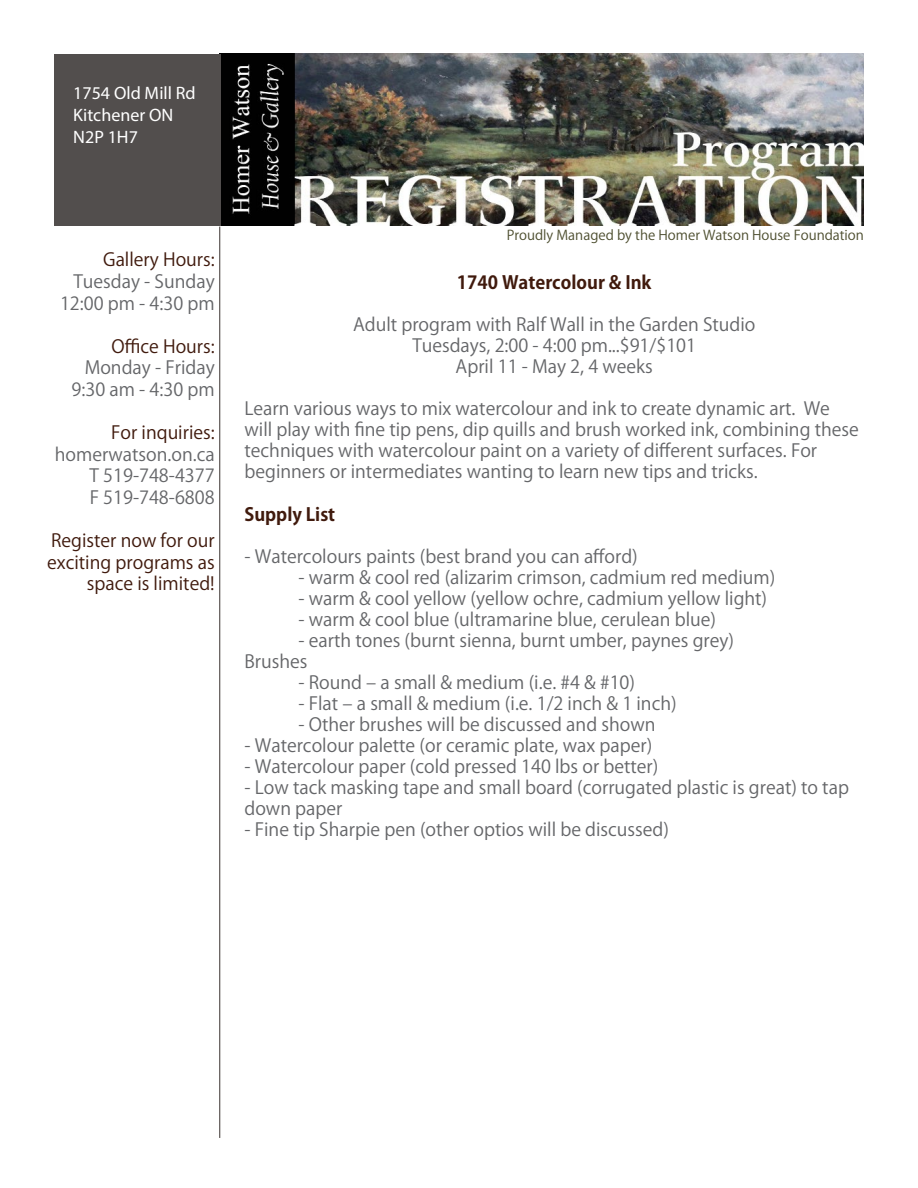
<style>
.page{position:relative;width:918px;height:1188px;background:#fff}
.page>*{position:absolute;margin:0;border:0;box-sizing:border-box;transform-origin:0 0}
.t1{font:18px/21px "Koz Go Pr 6 N";color:#656669}
.t2{font:18px/21.6px "Koz Go Pr 6 N";color:#401a0d;text-align:right}
.t3{font:18px/21.6px "Myriad Pro";color:#fff}
.t4{font:700 18px "Koz Go Pr 6 N";color:#401a0d}
.t5{font:13.5px "Koz Go Pr 6 N";color:#4d4e2f}
</style>
<div class="page">
<hr style="left:219px;top:227px;width:1px;height:911px;background:#3b3330">
<img style="left:220px;top:54px;width:643px;height:171px">
<div style="left:54px;top:54px;width:166px;height:171px;background:#524e4d"></div>
<p class="t3" style="left:73px;top:82px;width:124px">1754 Old Mill Rd<br>Kitchener ON<br>N2P 1H7</p>
<p class="t2" style="left:103px;top:249px;width:113px">Gallery Hours:</p>
<p class="t1" style="left:60px;top:271px;width:156px;line-height:21.6px;text-align:right">Tuesday - Sunday<br>12:00 pm - 4:30 pm</p>
<p class="t2" style="left:111px;top:336px;width:105px">Office Hours:</p>
<p class="t1" style="left:72px;top:357px;width:145px;line-height:21.6px;text-align:right">Monday - Friday<br>9:30 am - 4:30 pm</p>
<p class="t2" style="left:111px;top:422px;width:105px">For inquiries:</p>
<p class="t1" style="left:90px;top:444px;width:127px;line-height:21.6px;text-align:justify;text-indent:-35px">homerwatson.on.ca T 519-748-4377<br>F 519-748-6808</p>
<p class="t2" style="left:47px;top:530px;width:169px">Register now for our exciting programs as space is limited!</p>
<p class="t5" style="left:507px;top:228px;width:359px">Proudly Managed by the Homer Watson House Foundation</p>
<p class="t4" style="left:457px;top:272px;width:196px">1740 Watercolour &amp; Ink</p>
<p class="t1" style="left:353px;top:314px;width:404px;text-align:center">Adult program with Ralf Wall in the Garden Studio<br>Tuesdays, 2:00 - 4:00 pm...$91/$101<br>April 11 - May 2, 4 weeks</p>
<p class="t1" style="left:244px;top:398px;width:616px">Learn various ways to mix watercolour and ink to create dynamic art. We will play with fine tip pens, dip quills and brush worked ink, combining these techniques with watercolour paint on a variety of different surfaces. For beginners or intermediates wanting to learn new tips and tricks.</p>
<p class="t4" style="left:244px;top:505px;width:92px">Supply List</p>
<p class="t1" style="left:244px;top:547px;width:395px">- Watercolours paints (best brand you can afford)</p>
<p class="t1" style="left:298px;top:568px;width:478px">- warm &amp; cool red (alizarim crimson, cadmium red medium)</p>
<p class="t1" style="left:298px;top:589px;width:470px">- warm &amp; cool yellow (yellow ochre, cadmium yellow light)</p>
<p class="t1" style="left:298px;top:610px;width:419px">- warm &amp; cool blue (ultramarine blue, cerulean blue)</p>
<p class="t1" style="left:244px;top:631px;width:491px;text-indent:54px">- earth tones (burnt sienna, burnt umber, paynes grey)<br>Brushes</p>
<p class="t1" style="left:298px;top:673px;width:338px">- Round – a small &amp; medium (i.e. #4 &amp; #10)</p>
<p class="t1" style="left:298px;top:694px;width:380px">- Flat – a small &amp; medium (i.e. 1/2 inch &amp; 1 inch)</p>
<p class="t1" style="left:298px;top:715px;width:359px">- Other brushes will be discussed and shown</p>
<p class="t1" style="left:244px;top:736px;width:409px">- Watercolour palette (or ceramic plate, wax paper)</p>
<p class="t1" style="left:244px;top:757px;width:415px">- Watercolour paper (cold pressed 140 lbs or better)</p>
<p class="t1" style="left:244px;top:778px;width:606px">- Low tack masking tape and small board (corrugated plastic is great) to tap down paper</p>
<p class="t1" style="left:244px;top:820px;width:426px">- Fine tip Sharpie pen (other optios will be discussed)</p>
</div>
